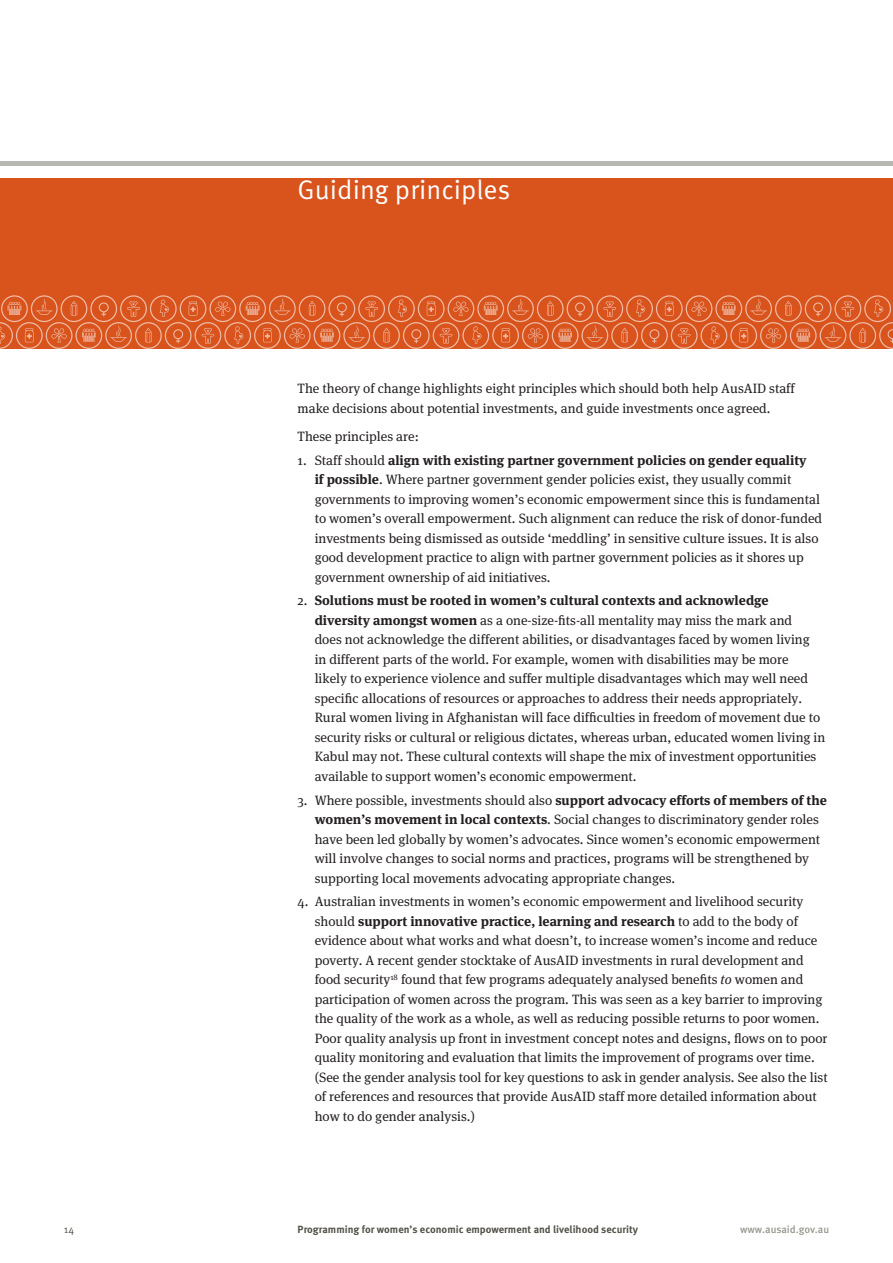
<style>
.page{position:relative;width:893px;height:1263px;background:#fff}
.page>*{position:absolute;margin:0;border:0;box-sizing:border-box;transform-origin:0 0}
.head___chapter{font:27px "Meta Pro";color:#fff}
.body___number{font:13.5px/19.5px "Meta Serif";color:#231f20}
.body___text{font:13.5px/19.5px "Meta Serif";color:#231f20}
.t1{font:700 10.5px "Meta Pro";color:#535249}
.t2{font:500 10.5px "Meta Pro";color:#96968d}
.t3{font:10.5px "Meta Pro";color:#535249}
.s1{font-weight:700}
.s2{font-style:italic}
</style>
<div class="page">
<div style="left:0;top:179px;width:893px;height:170px;background:#d9531c"></div>
<hr style="left:0;top:162px;width:893px;height:4px;background:#b6b7b1">
<svg style="left:0;top:295px;width:893px;height:54px"></svg>
<p class="head___chapter" style="left:298px;top:172px;width:214px">Guiding principles</p>
<p class="body___text" style="left:298px;top:379px;width:499px">The theory of change highlights eight principles which should both help AusAID staff make decisions about potential investments, and guide investments once agreed.</p>
<p class="body___text" style="left:298px;top:426px;width:123px">These principles are:</p>
<p class="body___number" style="left:315px;top:450px;width:509px;text-indent:-17px">1. Staff should <span class="s1">align with existing partner government policies on gender equality<br>if possible</span>. Where partner government gender policies exist, they usually commit governments to improving women’s economic empowerment since this is fundamental to women’s overall empowerment. Such alignment can reduce the risk of donor-funded investments being dismissed as outside ‘meddling’ in sensitive culture issues. It is also good development practice to align with partner government policies as it shores up government ownership of aid initiatives.</p>
<p class="body___number" style="left:315px;top:591px;width:512px;text-indent:-17px">2. <span class="s1">Solutions must be rooted in women’s cultural contexts and acknowledge diversity amongst women</span> as a one-size-fits-all mentality may miss the mark and<br>does not acknowledge the different abilities, or disadvantages faced by women living<br>in different parts of the world. For example, women with disabilities may be more<br>likely to experience violence and suffer multiple disadvantages which may well need specific allocations of resources or approaches to address their needs appropriately.<br>Rural women living in Afghanistan will face difficulties in freedom of movement due to security risks or cultural or religious dictates, whereas urban, educated women living in Kabul may not. These cultural contexts will shape the mix of investment opportunities available to support women’s economic empowerment.</p>
<p class="body___number" style="left:315px;top:790px;width:514px;text-indent:-17px">3. Where possible, investments should also <span class="s1">support advocacy efforts of members of the women’s movement in local contexts</span>. Social changes to discriminatory gender roles have been led globally by women’s advocates. Since women’s economic empowerment will involve changes to social norms and practices, programs will be strengthened by supporting local movements advocating appropriate changes.</p>
<p class="body___number" style="left:315px;top:892px;width:514px;text-indent:-17px">4. Australian investments in women’s economic empowerment and livelihood security should <span class="s1">support innovative practice, learning and research</span> to add to the body of evidence about what works and what doesn’t, to increase women’s income and reduce poverty. A recent gender stocktake of AusAID investments in rural development and food security<sup>18</sup> found that few programs adequately analysed benefits <span class="s2">to</span> women and participation of women across the program. This was seen as a key barrier to improving the quality of the work as a whole, as well as reducing possible returns to poor women.<br>Poor quality analysis up front in investment concept notes and designs, flows on to poor quality monitoring and evaluation that limits the improvement of programs over time. (See the gender analysis tool for key questions to ask in gender analysis. See also the list of references and resources that provide AusAID staff more detailed information about how to do gender analysis.)</p>
<p class="t3" style="left:64px;top:1222px;width:12px">14</p>
<p class="t1" style="left:298px;top:1222px;width:342px">Programming for women’s economic empowerment and livelihood security</p>
<p class="t2" style="left:740px;top:1222px;width:91px">www.ausaid.gov.au</p>
</div>
